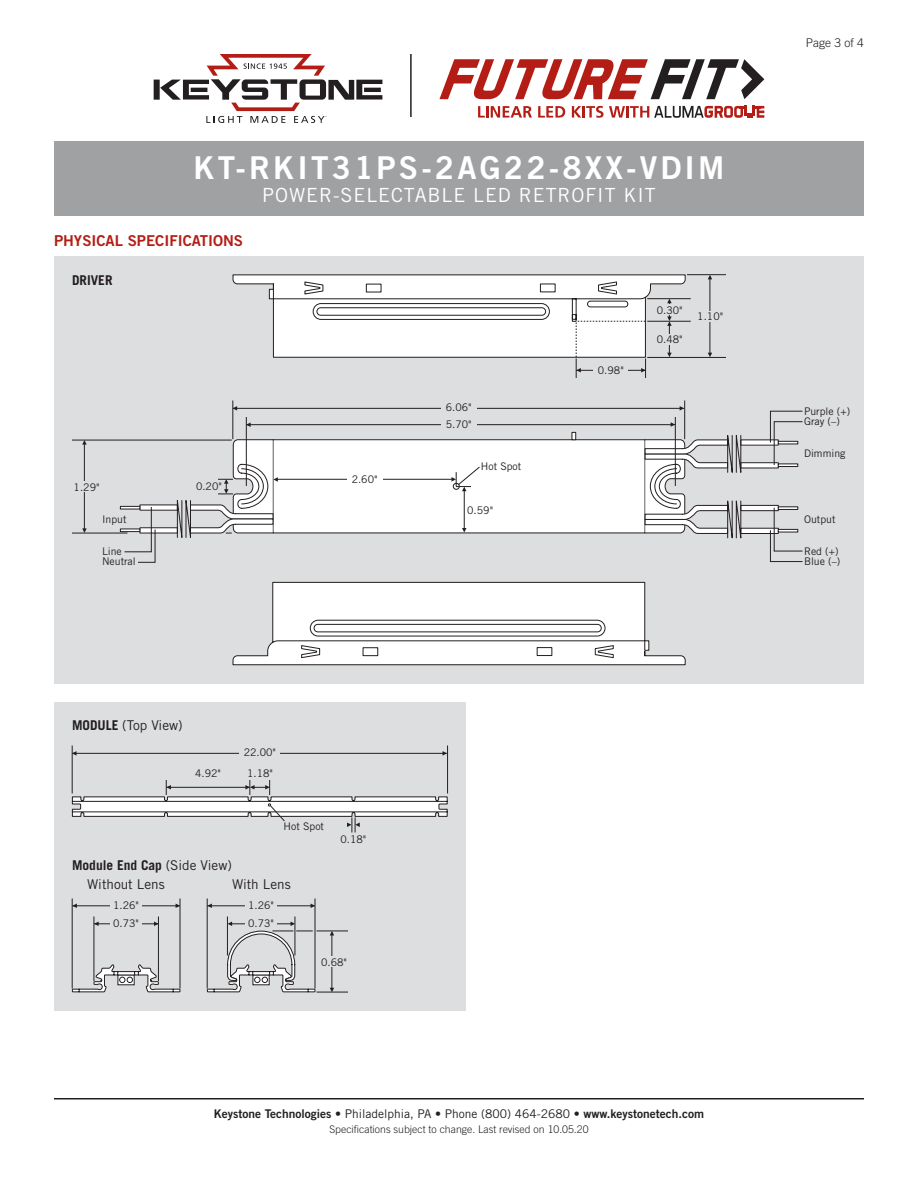
<style>
.page{position:relative;width:918px;height:1188px;background:#fff}
.page>*{position:absolute;margin:0;border:0;box-sizing:border-box;transform-origin:0 0}
.t1{font:31.5px "Trade Gothic Bold Two";letter-spacing:.1em;color:#fff}
.SubTitle{font:19.5px "Trade Gothic";letter-spacing:.05em;color:#fff}
.Heading_01{font:15px "Trade Gothic Bold Two";color:#b41d15}
.Heading_02{font:13.5px "Trade Gothic";color:#231f20}
.Heading_02-2{font:700 13.5px "Trade Gothic";color:#231f20}
.t2{font:12px "Trade Gothic Bold Two";color:#231f20}
.Page{font:300 12px "Trade Gothic";color:#231f20}
.Art_Callout{font:10.5px "Trade Gothic";color:#231f20}
.Art_Callout_Left{font:10.5px "Trade Gothic";color:#231f20}
.Rev{font:300 10.5px "Trade Gothic";color:#231f20}
.s1{font-weight:700}
.s2{font-weight:400}
.s3{font-family:"Trade Gothic"}
</style>
<div class="page">
<hr style="left:54px;top:1098px;width:810px;height:2px;background:#231f20">
<div style="left:54px;top:142px;width:810px;height:74px;background:#a0a1a3"></div>
<div style="left:54px;top:256px;width:810px;height:428px;background:#dddee0"></div>
<svg style="left:232px;top:582px;width:454px;height:84px"></svg>
<svg style="left:708px;top:275px;width:4px;height:4px"></svg>
<svg style="left:708px;top:353px;width:4px;height:4px"></svg>
<hr style="left:710px;top:277px;width:1px;height:76px;background:#231f20">
<hr style="left:647px;top:298px;width:44px;height:1px;background:#231f20">
<hr style="left:687px;top:274px;width:39px;height:1px;background:#231f20">
<hr style="left:647px;top:321px;width:44px;height:1px;background:#231f20">
<hr style="left:647px;top:357px;width:79px;height:1px;background:#231f20">
<div style="left:697px;top:311px;width:27px;height:10px;background:#dddee0"></div>
<svg style="left:232px;top:274px;width:454px;height:104px"></svg>
<div style="left:273px;top:440px;width:372px;height:93px;background:#fff"></div>
<div style="left:273px;top:439px;width:372px;height:94px;border:1px solid #231f20"></div>
<div style="left:140px;top:505px;width:37px;height:5px;background:#fff"></div>
<div style="left:140px;top:528px;width:37px;height:5px;background:#fff"></div>
<div style="left:140px;top:527px;width:38px;height:6px;border:1px solid #231f20"></div>
<div style="left:120px;top:506px;width:20px;height:3px;border:1px solid #231f20"></div>
<div style="left:120px;top:529px;width:20px;height:3px;border:1px solid #231f20"></div>
<div style="left:741px;top:463px;width:38px;height:5px;background:#fff"></div>
<div style="left:740px;top:462px;width:39px;height:6px;border:1px solid #231f20"></div>
<div style="left:741px;top:440px;width:38px;height:5px;background:#fff"></div>
<div style="left:778px;top:464px;width:20px;height:3px;border:1px solid #231f20"></div>
<div style="left:741px;top:528px;width:38px;height:6px;background:#fff"></div>
<div style="left:740px;top:528px;width:39px;height:6px;border:1px solid #231f20"></div>
<div style="left:741px;top:505px;width:38px;height:6px;background:#fff"></div>
<div style="left:740px;top:505px;width:39px;height:6px;border:1px solid #231f20"></div>
<svg style="left:572px;top:432px;width:4px;height:8px"></svg>
<hr style="left:675px;top:417px;width:1px;height:69px;background:#231f20">
<hr style="left:684px;top:400px;width:1px;height:39px;background:#231f20">
<hr style="left:246px;top:417px;width:1px;height:69px;background:#231f20">
<hr style="left:233px;top:400px;width:1px;height:39px;background:#231f20">
<hr style="left:246px;top:424px;width:429px;height:1px;background:#231f20">
<hr style="left:233px;top:408px;width:451px;height:1px;background:#231f20">
<div style="left:441px;top:417px;width:36px;height:13px;background:#dddee0"></div>
<div style="left:441px;top:400px;width:36px;height:14px;background:#dddee0"></div>
<svg style="left:233px;top:406px;width:4px;height:5px"></svg>
<svg style="left:246px;top:422px;width:5px;height:5px"></svg>
<svg style="left:644px;top:422px;width:98px;height:117px"></svg>
<hr style="left:276px;top:479px;width:176px;height:1px;background:#231f20">
<div style="left:347px;top:472px;width:36px;height:14px;background:#fff"></div>
<hr style="left:464px;top:489px;width:1px;height:41px;background:#231f20">
<svg style="left:452px;top:467px;width:28px;height:24px"></svg>
<svg style="left:462px;top:528px;width:4px;height:4px"></svg>
<svg style="left:82px;top:441px;width:5px;height:4px"></svg>
<svg style="left:82px;top:528px;width:5px;height:5px"></svg>
<hr style="left:84px;top:442px;width:1px;height:89px;background:#231f20">
<hr style="left:72px;top:440px;width:160px;height:1px;background:#231f20">
<svg style="left:177px;top:439px;width:101px;height:99px"></svg>
<hr style="left:72px;top:533px;width:56px;height:1px;background:#231f20">
<div style="left:73px;top:481px;width:27px;height:11px;background:#dddee0"></div>
<svg style="left:770px;top:507px;width:33px;height:55px"></svg>
<svg style="left:770px;top:411px;width:33px;height:54px"></svg>
<svg style="left:124px;top:507px;width:31px;height:56px"></svg>
<div style="left:54px;top:702px;width:412px;height:309px;background:#dddee0"></div>
<hr style="left:72px;top:906px;width:108px;height:1px;background:#231f20">
<hr style="left:94px;top:924px;width:64px;height:1px;background:#231f20">
<hr style="left:72px;top:898px;width:1px;height:90px;background:#231f20">
<hr style="left:94px;top:916px;width:1px;height:65px;background:#231f20">
<hr style="left:180px;top:898px;width:1px;height:90px;background:#231f20">
<hr style="left:158px;top:916px;width:1px;height:65px;background:#231f20">
<div style="left:110px;top:900px;width:32px;height:10px;background:#dddee0"></div>
<div style="left:110px;top:918px;width:32px;height:10px;background:#dddee0"></div>
<svg style="left:72px;top:964px;width:109px;height:29px"></svg>
<hr style="left:207px;top:906px;width:108px;height:1px;background:#231f20">
<hr style="left:207px;top:898px;width:1px;height:90px;background:#231f20">
<hr style="left:227px;top:916px;width:1px;height:40px;background:#231f20">
<hr style="left:315px;top:898px;width:1px;height:90px;background:#231f20">
<hr style="left:295px;top:916px;width:1px;height:40px;background:#231f20">
<div style="left:245px;top:900px;width:32px;height:10px;background:#dddee0"></div>
<svg style="left:330px;top:988px;width:4px;height:4px"></svg>
<hr style="left:332px;top:933px;width:1px;height:57px;background:#231f20">
<hr style="left:316px;top:931px;width:32px;height:1px;background:#231f20">
<svg style="left:207px;top:922px;width:109px;height:71px"></svg>
<hr style="left:316px;top:992px;width:32px;height:1px;background:#231f20">
<div style="left:321px;top:956px;width:27px;height:11px;background:#dddee0"></div>
<hr style="left:447px;top:746px;width:1px;height:48px;background:#231f20">
<hr style="left:72px;top:746px;width:1px;height:48px;background:#231f20">
<hr style="left:72px;top:753px;width:375px;height:1px;background:#231f20">
<div style="left:240px;top:746px;width:40px;height:13px;background:#dddee0"></div>
<svg style="left:72px;top:751px;width:4px;height:5px"></svg>
<svg style="left:442px;top:751px;width:5px;height:5px"></svg>
<svg style="left:72px;top:780px;width:376px;height:52px"></svg>
<hr style="left:410px;top:54px;width:2px;height:63px;background:#231f20">
<svg style="left:154px;top:54px;width:228px;height:69px"></svg>
<svg style="left:439px;top:59px;width:325px;height:40px"></svg>
<svg style="left:478px;top:106px;width:54px;height:12px"></svg>
<svg style="left:538px;top:106px;width:27px;height:12px"></svg>
<svg style="left:572px;top:106px;width:31px;height:12px"></svg>
<svg style="left:609px;top:106px;width:155px;height:12px"></svg>
<p class="t1" style="left:194px;top:148px;width:532px">KT-RKIT31PS-2AG22-8XX-VDIM</p>
<p class="SubTitle" style="left:262px;top:183px;width:395px">POWER-SELECTABLE LED RETROFIT KIT</p>
<p class="Heading_01" style="left:54px;top:231px;width:191px">PHYSICAL SPECIFICATIONS</p>
<p class="Heading_02-2" style="left:72px;top:272px;width:42px">DRIVER</p>
<p class="Art_Callout" style="left:74px;top:481px;width:27px">1.29"</p>
<p class="Art_Callout_Left" style="left:102px;top:513px;width:26px">Input</p>
<p class="Art_Callout_Left" style="left:102px;top:545px;width:21px">Line</p>
<p class="Art_Callout_Left" style="left:102px;top:555px;width:35px">Neutral</p>
<p class="Art_Callout" style="left:196px;top:480px;width:27px">0.20"</p>
<p class="Art_Callout" style="left:352px;top:473px;width:27px">2.60"</p>
<p class="Heading_02" style="left:72px;top:718px;width:112px"><span class="s1">MODULE</span> (Top View)</p>
<p class="Art_Callout" style="left:244px;top:746px;width:34px">22.00"</p>
<p class="Art_Callout" style="left:195px;top:767px;width:27px">4.92"</p>
<p class="Art_Callout" style="left:247px;top:767px;width:27px">1.18"</p>
<p class="Art_Callout_Left" style="left:284px;top:820px;width:42px">Hot Spot</p>
<p class="Heading_02-2" style="left:72px;top:857px;width:161px">Module End Cap <span class="s2">(Side View)</span></p>
<p class="Heading_02" style="left:87px;top:877px;width:79px">Without Lens</p>
<p class="Heading_02" style="left:232px;top:877px;width:60px">With Lens</p>
<p class="Art_Callout" style="left:113px;top:899px;width:27px">1.26"</p>
<p class="Art_Callout" style="left:113px;top:917px;width:27px">0.73"</p>
<p class="Art_Callout" style="left:248px;top:899px;width:27px">1.26"</p>
<p class="Art_Callout" style="left:248px;top:917px;width:27px">0.73"</p>
<p class="Art_Callout" style="left:340px;top:833px;width:27px">0.18"</p>
<p class="Art_Callout" style="left:321px;top:955px;width:27px">0.68"</p>
<p class="Art_Callout" style="left:446px;top:401px;width:27px">6.06"</p>
<p class="Art_Callout" style="left:446px;top:418px;width:27px">5.70"</p>
<p class="Art_Callout_Left" style="left:481px;top:460px;width:42px">Hot Spot</p>
<p class="Art_Callout_Left" style="left:467px;top:504px;width:27px">0.59"</p>
<p class="Art_Callout" style="left:598px;top:364px;width:27px">0.98"</p>
<p class="Art_Callout" style="left:657px;top:304px;width:27px">0.30"</p>
<p class="Art_Callout" style="left:657px;top:333px;width:27px">0.48"</p>
<p class="Art_Callout" style="left:697px;top:310px;width:27px">1.10"</p>
<p class="t2" style="left:214px;top:1106px;width:492px">Keystone Technologies <span class="s3">• Philadelphia, PA • Phone (800) 464-2680 •</span> www.keystonetech.com</p>
<p class="Rev" style="left:329px;top:1123px;width:261px">Specifications subject to change. Last revised on 10.05.20</p>
<p class="Page" style="left:806px;top:36px;width:60px">Page 3 of 4</p>
<p class="Art_Callout_Left" style="left:804px;top:405px;width:48px">Purple (+)</p>
<p class="Art_Callout_Left" style="left:804px;top:415px;width:37px">Gray (–)</p>
<p class="Art_Callout_Left" style="left:804px;top:447px;width:43px">Dimming</p>
<p class="Art_Callout_Left" style="left:804px;top:513px;width:33px">Output</p>
<p class="Art_Callout_Left" style="left:804px;top:545px;width:36px">Red (+)</p>
<p class="Art_Callout_Left" style="left:804px;top:555px;width:38px">Blue (–)</p>
</div>
